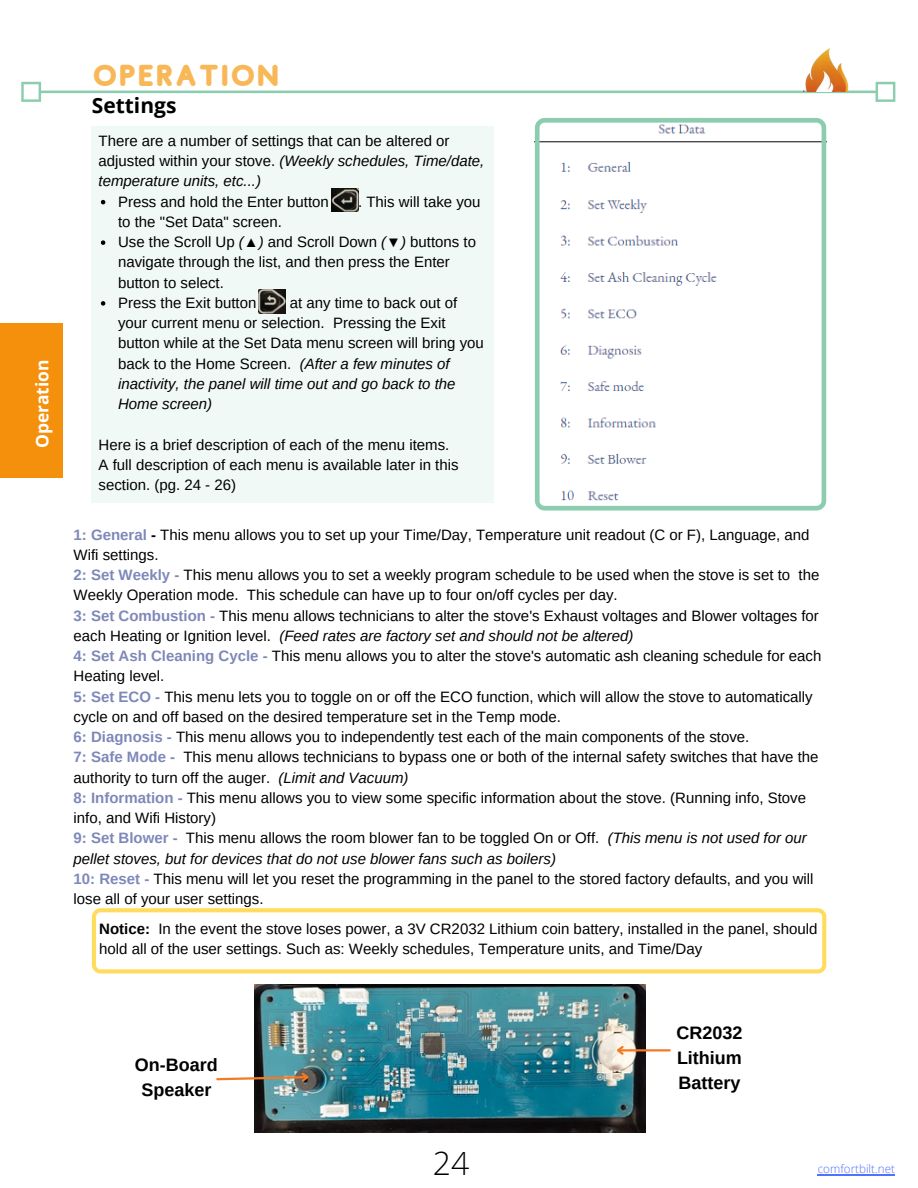
<style>
.page{position:relative;width:918px;height:1188px;background:#fff}
.page>*{position:absolute;margin:0;border:0;box-sizing:border-box;transform-origin:0 0}
.t1{font:300 31.95px "Open Sans";color:#000}
.t2{font:30px "Studly";color:#f8b858}
.t3{font:700 21px "Open Sans";color:#000}
.t4{font:700 18px/24.8px "Arimo";color:#000;text-align:justify}
.t5{font:700 17.4px "Open Sans";color:#fff}
.t6{font:15px/20.2px "Arimo";color:#000}
.t7{font:300 11.7px "Open Sans";color:#5271ff}
.s1{font-style:italic}
.s2{font-weight:700;color:#7e88b9}
.s3{font-weight:700}
</style>
<div class="page">
<hr style="left:818px;top:1175px;width:77px;height:1px;background:#5271ff">
<svg style="left:21px;top:82px;width:874px;height:20px"></svg>
<img style="left:804px;top:49px;width:45px;height:43px">
<svg style="left:535px;top:118px;width:291px;height:393px"></svg>
<div style="left:91px;top:126px;width:403px;height:377px;background:#f1f9f6"></div>
<svg style="left:101px;top:200px;width:4px;height:4px"></svg>
<svg style="left:101px;top:240px;width:4px;height:5px"></svg>
<svg style="left:101px;top:301px;width:4px;height:5px"></svg>
<svg style="left:92px;top:908px;width:734px;height:65px"></svg>
<img style="left:254px;top:984px;width:392px;height:149px">
<hr style="left:619px;top:1049px;width:51px;height:2px;background:#f47923">
<svg style="left:614px;top:1044px;width:12px;height:13px"></svg>
<svg style="left:216px;top:1071px;width:95px;height:13px"></svg>
<img style="left:332px;top:188px;width:27px;height:24px">
<img style="left:259px;top:290px;width:27px;height:24px">
<div style="left:0;top:323px;width:63px;height:154px;background:#f4900c"></div>
<p class="t5" style="left:30px;top:448px;width:90px;rotate:-90deg">Operation</p>
<h2 class="t2" style="left:92px;top:59px;width:190px">OPERATION</h2>
<h3 class="t3" style="left:92px;top:91px;width:86px">Settings</h3>
<p class="t6" style="left:99px;top:131px;width:387px">There are a number of settings that can be altered or adjusted within your stove. <span class="s1">(Weekly schedules, Time/date, temperature units, etc...)</span></p>
<p class="t6" style="left:118px;top:191px;width:212px">Press and hold the Enter button</p>
<p class="t6" style="left:358px;top:191px;width:124px">. This will take you</p>
<p class="t6" style="left:118px;top:212px;width:359px">to the "Set Data" screen.<br>Use the Scroll Up <span class="s1">(▲)</span> and Scroll Down <span class="s1">(▼)</span> buttons to navigate through the list, and then press the Enter button to select.<br>Press the Exit button</p>
<p class="t6" style="left:118px;top:293px;width:367px;text-indent:172px">at any time to back out of your current menu or selection. Pressing the Exit button while at the Set Data menu screen will bring you back to the Home Screen. <span class="s1">(After a few minutes of inactivity, the panel will time out and go back to the Home screen)</span></p>
<p class="t6" style="left:99px;top:434px;width:362px">Here is a brief description of each of the menu items.<br>A full description of each menu is available later in this section. (pg. 24 - 26)</p>
<p class="t6" style="left:74px;top:524px;width:749px"><span class="s2">1: General</span> <span class="s3">-</span> This menu allows you to set up your Time/Day, Temperature unit readout (C or F), Language, and Wifi settings.<br><span class="s2">2: Set Weekly -</span> This menu allows you to set a weekly program schedule to be used when the stove is set to the Weekly Operation mode. This schedule can have up to four on/off cycles per day.<br><span class="s2">3: Set Combustion -</span> This menu allows technicians to alter the stove's Exhaust voltages and Blower voltages for each Heating or Ignition level. <span class="s1">(Feed rates are factory set and should not be altered)<br></span><span class="s2">4: Set Ash Cleaning Cycle -</span> This menu allows you to alter the stove's automatic ash cleaning schedule for each Heating level.<br><span class="s2">5: Set ECO -</span> This menu lets you to toggle on or off the ECO function, which will allow the stove to automatically cycle on and off based on the desired temperature set in the Temp mode.<br><span class="s2">6: Diagnosis -</span> This menu allows you to independently test each of the main components of the stove.<br><span class="s2">7: Safe Mode -</span> This menu allows technicians to bypass one or both of the internal safety switches that have the authority to turn off the auger. <span class="s1">(Limit and Vacuum)<br></span><span class="s2">8: Information -</span> This menu allows you to view some specific information about the stove. (Running info, Stove info, and Wifi History)<br><span class="s2">9: Set Blower -</span> This menu allows the room blower fan to be toggled On or Off. <span class="s1">(This menu is not used for our pellet stoves, but for devices that do not use blower fans such as boilers)<br></span><span class="s2">10: Reset -</span> This menu will let you reset the programming in the panel to the stored factory defaults, and you will lose all of your user settings.</p>
<p class="t6" style="left:99px;top:918px;width:720px"><span class="s3">Notice:</span> In the event the stove loses power, a 3V CR2032 Lithium coin battery, installed in the panel, should hold all of the user settings. Such as: Weekly schedules, Temperature units, and Time/Day</p>
<p class="t4" style="left:135px;top:1053px;width:84px;text-align:center">On-Board<br>Speaker</p>
<h1 class="t1" style="left:433px;top:1141px;width:38px">24</h1>
<p class="t4" style="left:676px;top:1021px;width:68px">CR2032<br>Lithium Battery</p>
<p class="t7" style="left:818px;top:1161px;width:79px">comfortbilt.net</p>
</div>
